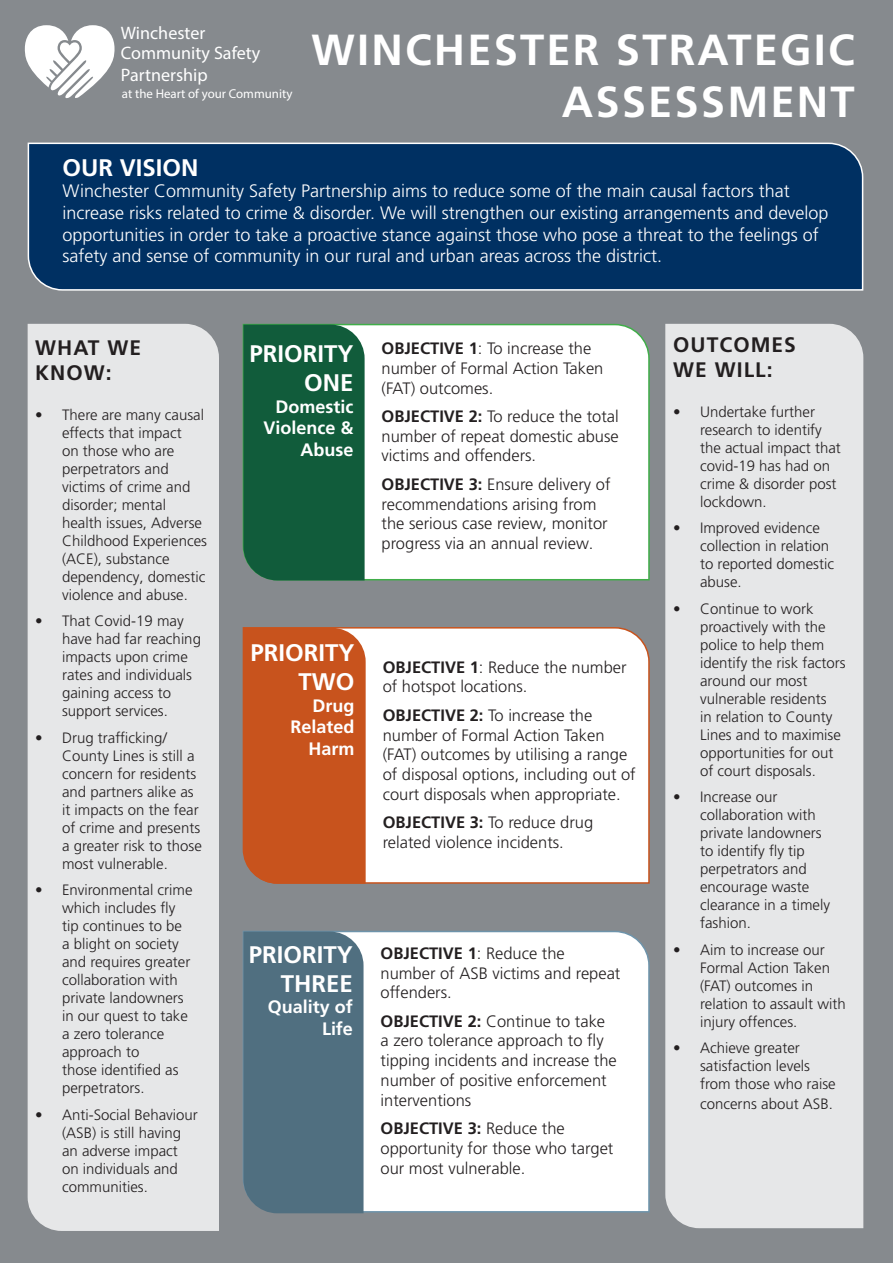
<style>
.page{position:relative;width:893px;height:1263px;background:#868a8e}
.page>*{position:absolute;margin:0;border:0;box-sizing:border-box;transform-origin:0 0}
.t1{font:700 43.5px "Frutiger LT Pro";letter-spacing:.05em;color:#fff}
.t2{font:700 24px "Frutiger LT Pro";color:#fff}
.t3{font:700 21px/25.2px "Frutiger LT Pro";letter-spacing:.05em;color:#231f20}
.t4{font:300 18px/21.6px "Frutiger LT Pro";color:#fff}
.t5{font:700 18px/21.6px "Frutiger LT Pro";color:#fff;text-align:right}
.t6{font:700 condensed 18px/21.8px "Swiss 721 BT";color:#fff}
.t7{font:300 condensed 18px "Swiss 721 BT";color:#fff}
.t8{font:300 16.5px/19.8px "Frutiger LT Pro";color:#231f20}
.t9{font:300 15px/18px "Frutiger LT Pro";color:#231f20}
.t10{font:italic 300 12.9px "Swiss 721 BT";color:#fff}
.s1{font-weight:700}
</style>
<div class="page">
<div style="left:28px;top:324px;width:191px;height:907px;background:#e6e7e8"></div>
<svg style="left:665px;top:324px;width:198px;height:904px;background:#e2e3e4"></svg>
<div style="left:27px;top:142px;width:837px;height:149px;background:#003062"></div>
<svg style="left:242px;top:323px;width:408px;height:258px"></svg>
<div style="left:243px;top:325px;width:122px;height:255px;background:#115c3b"></div>
<svg style="left:242px;top:626px;width:408px;height:258px"></svg>
<div style="left:243px;top:628px;width:123px;height:256px;background:#c8531d"></div>
<svg style="left:242px;top:930px;width:408px;height:283px"></svg>
<div style="left:243px;top:931px;width:121px;height:282px;background:#506f80"></div>
<svg style="left:24px;top:25px;width:91px;height:74px"></svg>
<p class="t7" style="left:121px;top:22px;width:86px">Winchester</p>
<p class="t6" style="left:121px;top:42px;width:141px">Community Safety<br>Partnership</p>
<p class="t10" style="left:122px;top:86px;width:172px">at the Heart of your Community</p>
<p class="t1" style="left:312px;top:25px;width:545px">WINCHESTER STRATEGIC</p>
<p class="t1" style="left:562px;top:77px;width:294px">ASSESSMENT</p>
<p class="t2" style="left:63px;top:153px;width:138px">OUR VISION</p>
<p class="t4" style="left:63px;top:181px;width:767px">Winchester Community Safety Partnership aims to reduce some of the main causal factors that increase risks related to crime &amp; disorder. We will strengthen our existing arrangements and develop opportunities in order to take a proactive stance against those who pose a threat to the feelings of safety and sense of community in our rural and urban areas across the district.</p>
<p class="t3" style="left:35px;top:335px;width:108px">WHAT WE<br>KNOW:</p>
<p class="t9" style="left:62px;top:405px;width:147px;text-indent:-27px">• There are many causal effects that impact<br>on those who are perpetrators and victims of crime and disorder; mental health issues, Adverse<br>Childhood Experiences (ACE), substance dependency, domestic violence and abuse.</p>
<p class="t9" style="left:62px;top:612px;width:140px;text-indent:-27px">• That Covid-19 may have had far reaching impacts upon crime rates and individuals gaining access to support services.</p>
<p class="t9" style="left:62px;top:728px;width:141px;text-indent:-27px">• Drug trafficking/<br>County Lines is still a concern for residents and partners alike as it impacts on the fear of crime and presents a greater risk to those most vulnerable.</p>
<p class="t9" style="left:62px;top:881px;width:132px;text-indent:-27px">• Environmental crime which includes fly tip continues to be a blight on society and requires greater collaboration with private landowners in our quest to take a zero tolerance approach to<br>those identified as perpetrators.</p>
<p class="t9" style="left:62px;top:1105px;width:137px;text-indent:-27px">• Anti-Social Behaviour (ASB) is still having an adverse impact on individuals and communities.</p>
<p class="t2" style="left:249px;top:340px;width:106px">PRIORITY</p>
<p class="t2" style="left:304px;top:369px;width:51px">ONE</p>
<p class="t5" style="left:263px;top:396px;width:92px">Domestic<br>Violence &amp;<br>Abuse</p>
<p class="t8" style="left:382px;top:338px;width:223px"><span class="s1">OBJECTIVE 1</span>: To increase the number of Formal Action Taken (FAT) outcomes.</p>
<p class="t8" style="left:382px;top:406px;width:239px;text-align:justify"><span class="s1">OBJECTIVE 2:</span> To reduce the total number of repeat domestic abuse victims and offenders.</p>
<p class="t8" style="left:382px;top:474px;width:230px"><span class="s1">OBJECTIVE 3:</span> Ensure delivery of recommendations arising from the serious case review, monitor progress via an annual review.</p>
<p class="t2" style="left:251px;top:639px;width:106px">PRIORITY</p>
<p class="t2" style="left:299px;top:668px;width:58px">TWO</p>
<p class="t5" style="left:313px;top:695px;width:43px">Drug</p>
<p class="t5" style="left:291px;top:716px;width:66px">Related<br>Harm</p>
<p class="t8" style="left:383px;top:657px;width:245px"><span class="s1">OBJECTIVE 1</span>: Reduce the number of hotspot locations.</p>
<p class="t8" style="left:383px;top:705px;width:255px"><span class="s1">OBJECTIVE 2:</span> To increase the number of Formal Action Taken (FAT) outcomes by utilising a range of disposal options, including out of court disposals when appropriate.</p>
<p class="t8" style="left:383px;top:813px;width:212px"><span class="s1">OBJECTIVE 3:</span> To reduce drug related violence incidents.</p>
<p class="t2" style="left:249px;top:940px;width:106px">PRIORITY</p>
<p class="t2" style="left:281px;top:969px;width:74px">THREE</p>
<p class="t5" style="left:268px;top:996px;width:87px">Quality of<br>Life</p>
<p class="t8" style="left:381px;top:943px;width:241px"><span class="s1">OBJECTIVE 1</span>: Reduce the number of ASB victims and repeat offenders.</p>
<p class="t8" style="left:381px;top:1011px;width:238px"><span class="s1">OBJECTIVE 2:</span> Continue to take a zero tolerance approach to fly tipping incidents and increase the number of positive enforcement interventions</p>
<p class="t8" style="left:381px;top:1119px;width:234px"><span class="s1">OBJECTIVE 3:</span> Reduce the opportunity for those who target our most vulnerable.</p>
<p class="t3" style="left:673px;top:332px;width:124px">OUTCOMES<br>WE WILL:</p>
<p class="t9" style="left:700px;top:403px;width:142px;text-indent:-27px">• Undertake further research to identify the actual impact that covid-19 has had on crime &amp; disorder post lockdown.</p>
<p class="t9" style="left:700px;top:519px;width:135px;text-indent:-27px">• Improved evidence collection in relation to reported domestic abuse.</p>
<p class="t9" style="left:700px;top:600px;width:147px;text-indent:-27px">• Continue to work proactively with the police to help them identify the risk factors around our most vulnerable residents<br>in relation to County<br>Lines and to maximise opportunities for out of court disposals.</p>
<p class="t9" style="left:700px;top:788px;width:131px;text-indent:-27px">• Increase our collaboration with private landowners to identify fly tip perpetrators and encourage waste clearance in a timely fashion.</p>
<p class="t9" style="left:700px;top:941px;width:147px;text-indent:-27px">• Aim to increase our<br>Formal Action Taken (FAT) outcomes in relation to assault with injury offences.</p>
<p class="t9" style="left:700px;top:1039px;width:137px;text-indent:-27px">• Achieve greater satisfaction levels from those who raise</p>
<p class="t9" style="left:700px;top:1095px;width:134px">concerns about ASB.</p>
</div>
